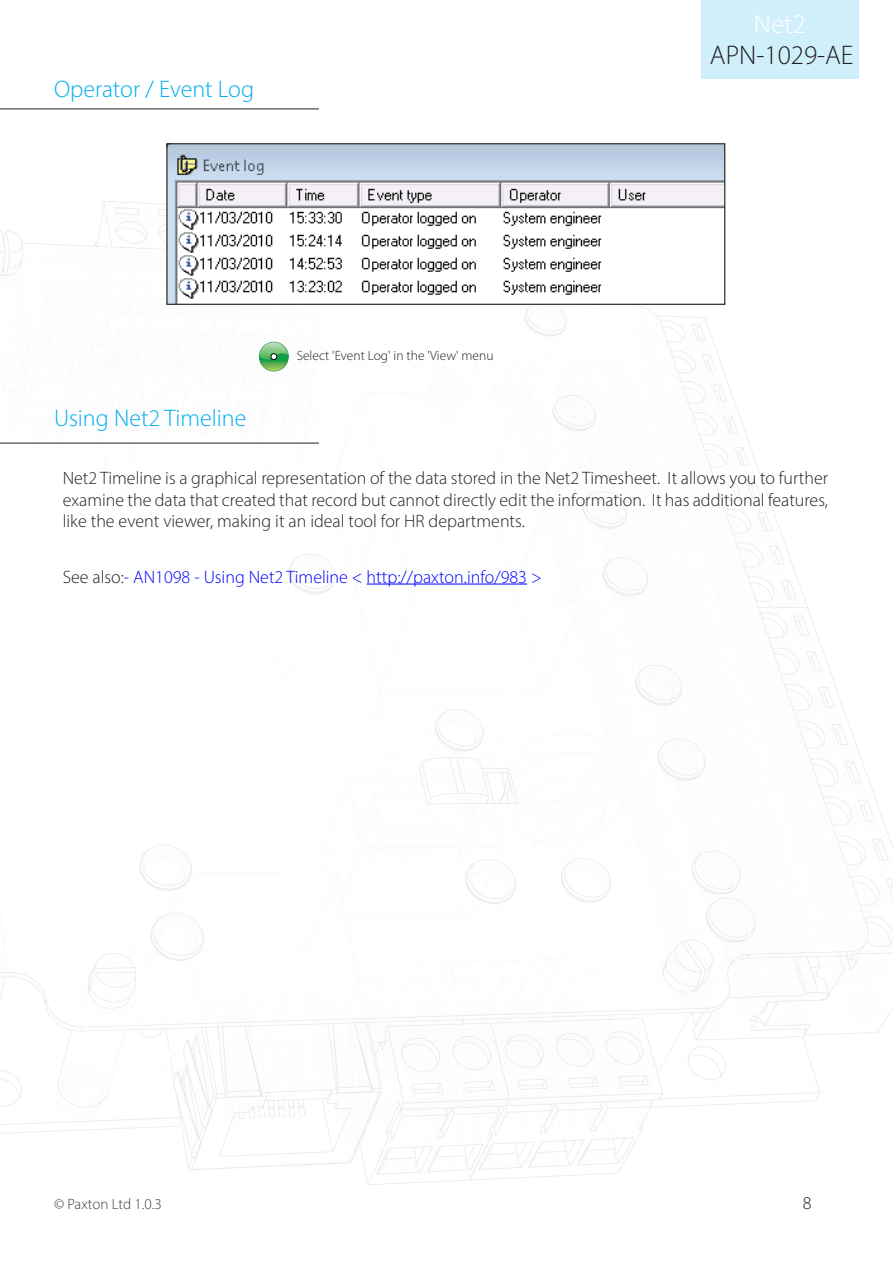
<style>
.page{position:relative;width:893px;height:1263px;background:#fff}
.page>*{position:absolute;margin:0;border:0;box-sizing:border-box;transform-origin:0 0}
.t1{font:300 27px "Myriad Pro";color:#231f20}
.t2{font:300 27px "Myriad Pro";color:#fff}
.Section_title{font:300 24px "Myriad Pro";color:#00aeef}
.Text{font:300 18px/21.6px "Myriad Pro";color:#231f20;text-align:justify}
.Text_AN_Link{font:300 18px "Myriad Pro";color:#00f}
.t3{font:300 15px "Myriad Pro";letter-spacing:-.005em;color:#3e3e3f}
.Text_9pt{font:300 13.5px "Myriad Pro";color:#231f20}
.s1{color:#231f20}
</style>
<div class="page">
<img style="left:0;top:143px;width:893px;height:1042px">
<div style="left:702px;top:0;width:157px;height:79px;background:#cfeffb"></div>
<hr style="left:0;top:443px;width:319px;height:1px;background:#231f20">
<hr style="left:367px;top:584px;width:160px;height:1px;background:#00f">
<hr style="left:0;top:109px;width:319px;height:1px;background:#231f20">
<img style="left:168px;top:145px;width:555px;height:158px">
<div style="left:166px;top:143px;width:559px;height:162px;border:1px solid #231f20"></div>
<div style="left:259px;top:342px;width:30px;height:29px;border:1px solid #0b8c44;border-radius:50%"></div>
<svg style="left:259px;top:342px;width:29px;height:29px"></svg>
<div style="left:270px;top:353px;width:7px;height:7px;border:1px solid #000;border-radius:50%"></div>
<h1 class="t2" style="left:754px;top:8px;width:53px">Net2</h1>
<p class="Section_title" style="left:54px;top:74px;width:202px">Operator / Event Log</p>
<p class="Section_title" style="left:54px;top:404px;width:194px">Using Net2 Timeline</p>
<p class="Text_9pt" style="left:297px;top:347px;width:198px">Select 'Event Log' in the 'View' menu</p>
<h1 class="t1" style="left:710px;top:39px;width:145px">APN-1029-AE</h1>
<p class="Text" style="left:63px;top:467px;width:767px">Net2 Timeline is a graphical representation of the data stored in the Net2 Timesheet. It allows you to further examine the data that created that record but cannot directly edit the information. It has additional features, like the event viewer, making it an ideal tool for HR departments.</p>
<p class="Text_AN_Link" style="left:63px;top:566px;width:481px"><span class="s1">See also:</span>- AN1098 - Using Net2 Timeline &lt; http://paxton.info/983 &gt;</p>
<p class="t3" style="left:54px;top:1195px;width:109px">© Paxton Ltd 1.0.3</p>
<p class="Text" style="left:803px;top:1192px;width:10px">8</p>
</div>
